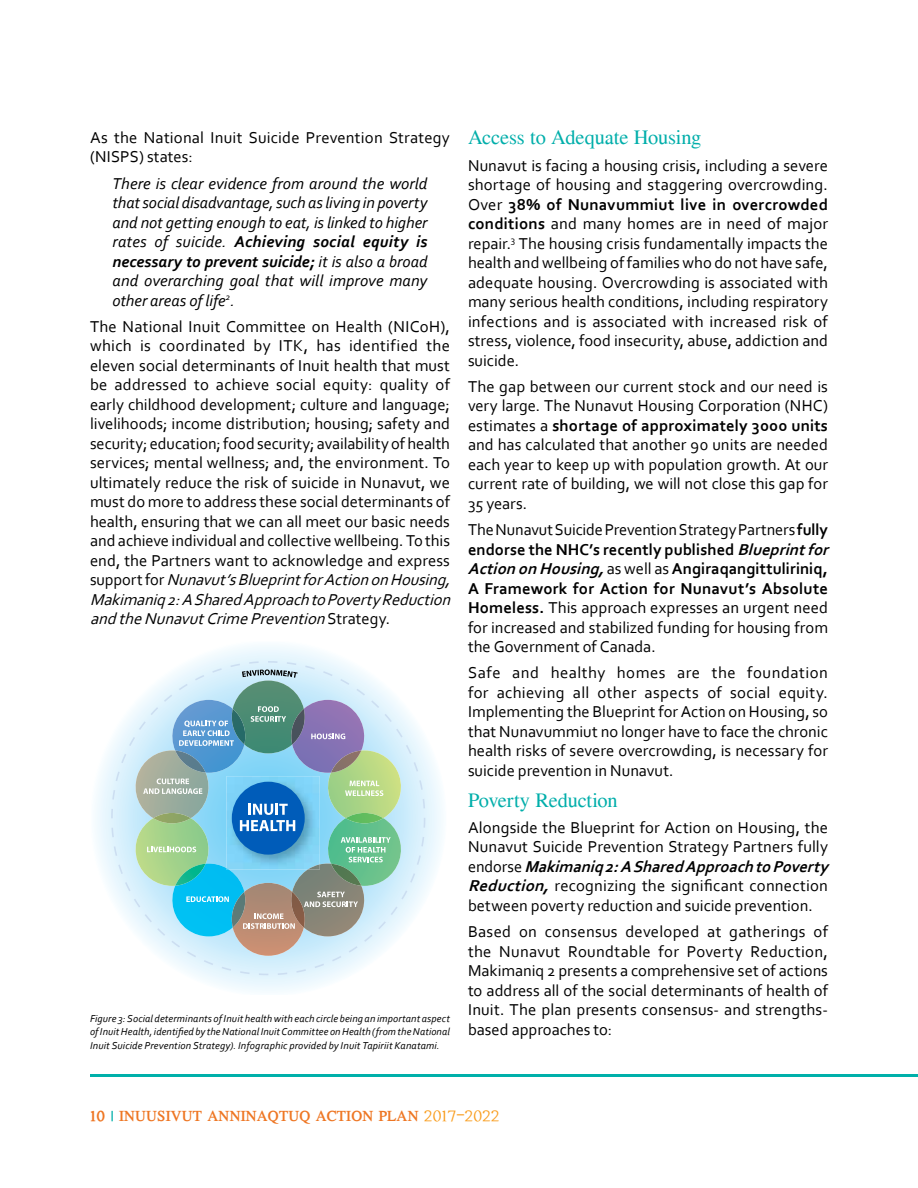
<style>
.page{position:relative;width:918px;height:1188px;background:#fff}
.page>*{position:absolute;margin:0;border:0;box-sizing:border-box;transform-origin:0 0}
.t1{font:24px "Masinahikan";letter-spacing:-.005em;color:#00aeaa}
.t2{font:700 18px "Masinahikan";color:#ee7623}
.t3{font:16.5px/19.5px "Corbel";color:#000;text-align:justify}
.t4{font:italic 16.5px/19.5px "Corbel";letter-spacing:.005em;color:#000;text-align:justify}
.t5{font:italic 10.5px/13.5px "Corbel";letter-spacing:.015em;color:#000;text-align:justify}
.s1{font-weight:700}
.s2{font-style:italic}
.s3{font-weight:700;font-style:italic}
.s4{color:#00b0aa}
.s5{font-weight:400;color:#f99d1e}
</style>
<div class="page">
<hr style="left:90px;top:1074px;width:828px;height:3px;background:#00b0aa">
<svg style="left:95px;top:645px;width:347px;height:347px"></svg>
<svg style="left:111px;top:661px;width:314px;height:314px"></svg>
<svg style="left:132px;top:669px;width:273px;height:287px;background:#96c1c8"></svg>
<p class="t3" style="left:90px;top:127px;width:361px">As the National Inuit Suicide Prevention Strategy (NISPS) states:</p>
<p class="t4" style="left:112px;top:173px;width:317px">There is clear evidence from around the world that social disadvantage, such as living in poverty and not getting enough to eat, is linked to higher rates of suicide. <span class="s1">Achieving social equity is necessary to prevent suicide;</span> it is also a broad and overarching goal that will improve many other areas of life<sup>2</sup>.</p>
<p class="t3" style="left:90px;top:316px;width:367px;text-align:left">The National Inuit Committee on Health (NICoH), which is coordinated by ITK, has identified the eleven social determinants of Inuit health that must be addressed to achieve social equity: quality of early childhood development; culture and language; livelihoods; income distribution; housing; safety and security; education; food security; availability of health services; mental wellness; and, the environment. To ultimately reduce the risk of suicide in Nunavut, we must do more to address these social determinants of health, ensuring that we can all meet our basic needs and achieve individual and collective wellbeing. To this end, the Partners want to acknowledge and express s u p p o r t f o r <span class="s2">Nunavut’sBlueprintforActiononHousing, Makimaniq2:A SharedApproachtoPovertyReduction andtheNunavutCrimePrevention</span>S t r a t e g y .</p>
<p class="t5" style="left:90px;top:1011px;width:362px">Figure 3: Social determinants of Inuit health with each circle being an important aspect of Inuit Health, identified by the National Inuit Committee on Health (from the National Inuit Suicide Prevention Strategy). Infographic provided by Inuit Tapiriit Kanatami.</p>
<h1 class="t1" style="left:468px;top:125px;width:235px">Access to Adequate Housing</h1>
<p class="t3" style="left:468px;top:155px;width:361px">Nunavut is facing a housing crisis, including a severe shortage of housing and staggering overcrowding.<br>Over <span class="s1">38% of Nunavummiut live in overcrowded conditions</span> and many homes are in need of major repair.<sup>3</sup> The housing crisis fundamentally impacts the health and wellbeing of families who do not have safe, adequate housing. Overcrowding is associated with many serious health conditions, including respiratory infections and is associated with increased risk of stress, violence, food insecurity, abuse, addiction and suicide.</p>
<p class="t3" style="left:468px;top:376px;width:362px">The gap between our current stock and our need is very large. The Nunavut Housing Corporation (NHC) estimates a <span class="s1">shortage of approximately 3000 units </span>and has calculated that another 90 units are needed each year to keep up with population growth. At our current rate of building, we will not close this gap for 35 years.</p>
<p class="t3" style="left:468px;top:520px;width:367px;text-align:left">The Nunavut Suicide Prevention Strategy Partners <span class="s1">fully endorse the NHC’s recently published</span> <span class="s3">Blueprintfor ActiononHousing,</span>as well as <span class="s1">Angiraqangittuliriniq, A Framework for Action for Nunavut’s Absolute Homeless.</span> This approach expresses an urgent need for increased and stabilized funding for housing from the Government of Canada.</p>
<p class="t3" style="left:468px;top:663px;width:362px">Safe and healthy homes are the foundation for achieving all other aspects of social equity.<br>Implementing the Blueprint for Action on Housing, so that Nunavummiut no longer have to face the chronic health risks of severe overcrowding, is necessary for suicide prevention in Nunavut.</p>
<h1 class="t1" style="left:468px;top:787px;width:151px">Poverty Reduction</h1>
<p class="t3" style="left:468px;top:817px;width:361px">Alongside the Blueprint for Action on Housing, the Nunavut Suicide Prevention Strategy Partners fully e n d o r s e <span class="s3">Makimaniq2:A SharedApproachtoPoverty Reduction,</span>recognizing the significant connection between poverty reduction and suicide prevention.</p>
<p class="t3" style="left:468px;top:922px;width:362px">Based on consensus developed at gatherings of the Nunavut Roundtable for Poverty Reduction, Makimaniq 2 presents a comprehensive set of actions to address all of the social determinants of health of Inuit. The plan presents consensus- and strengths&shy;based approaches to:</p>
<p class="t2" style="left:90px;top:1106px;width:411px">10 <span class="s4">|</span> INUUSIVUT ANNINAQTUQ ACTION PLAN <span class="s5">2017–2022</span></p>
</div>
